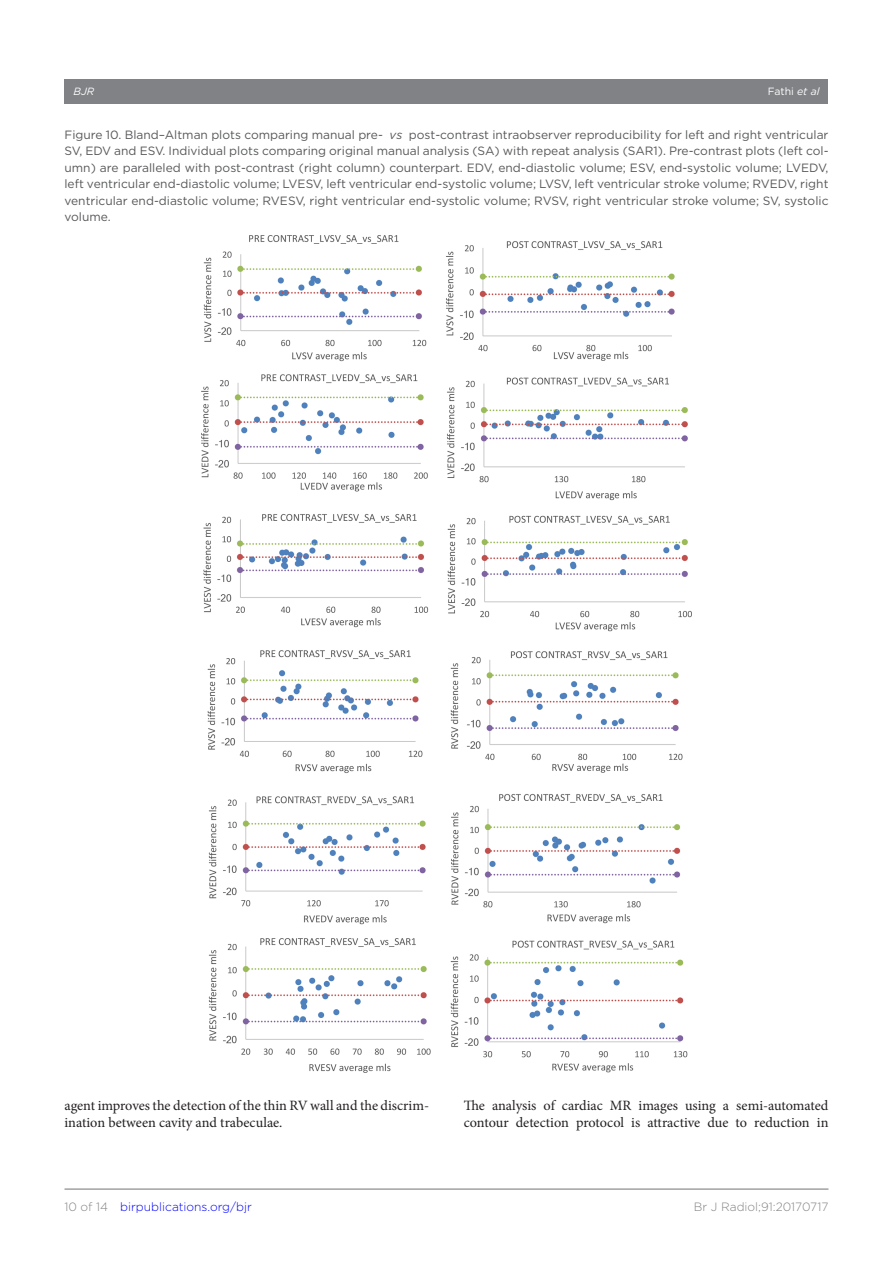
<style>
.page{position:relative;width:893px;height:1263px;background:#fff}
.page>*{position:absolute;margin:0;border:0;box-sizing:border-box;transform-origin:0 0}
.t1{font:14.25px/17.2px "Minion Pro";color:#231f20}
.t2{font:12px/16.5px "Gotham";color:#57585a;text-align:justify}
.t3{font:300 12px "Gotham";color:#00f}
.t4{font:300 12px "Gotham";color:#808285}
.t5{font:10.5px "Gotham";color:#fff}
.t6{font:italic 10.5px "Gotham";color:#fff}
.s1{font-style:italic}
.s2{color:#808285}
</style>
<div class="page">
<hr style="left:64px;top:1188px;width:764px;height:2px;background:#808285">
<div style="left:64px;top:79px;width:764px;height:24px;background:#808285"></div>
<img style="left:202px;top:235px;width:489px;height:838px">
<p class="t6" style="left:74px;top:85px;width:22px">BJR</p>
<p class="t5" style="left:768px;top:85px;width:53px">Fathi <span class="s1">et al</span></p>
<p class="t2" style="left:64px;top:126px;width:765px">Figure 10. Bland–Altman plots comparing manual pre- <span class="s1">vs</span> post-contrast intraobserver reproducibility for left and right ventricular SV, EDV and ESV. Individual plots comparing original manual analysis (SA) with repeat analysis (SAR1). Pre-contrast plots (left col&shy;umn) are paralleled with post-contrast (right column) counterpart. EDV, end-diastolic volume; ESV, end-systolic volume; LVEDV, left ventricular end-diastolic volume; LVESV, left ventricular end-systolic volume; LVSV, left ventricular stroke volume; RVEDV, right ventricular end-diastolic volume; RVESV, right ventricular end-systolic volume; RVSV, right ventricular stroke volume; SV, systolic volume.</p>
<p class="t1" style="left:64px;top:1097px;width:366px">agent improves the detection of the thin RV wall and the discrim&shy;ination between cavity and trabeculae.</p>
<p class="t1" style="left:464px;top:1097px;width:366px">The analysis of cardiac MR images using a semi-automated contour detection protocol is attractive due to reduction in</p>
<p class="t3" style="left:64px;top:1199px;width:189px"><span class="s2">10 of 14</span> birpublications.org/bjr</p>
<p class="t4" style="left:694px;top:1199px;width:136px">Br J Radiol;91:20170717</p>
</div>
